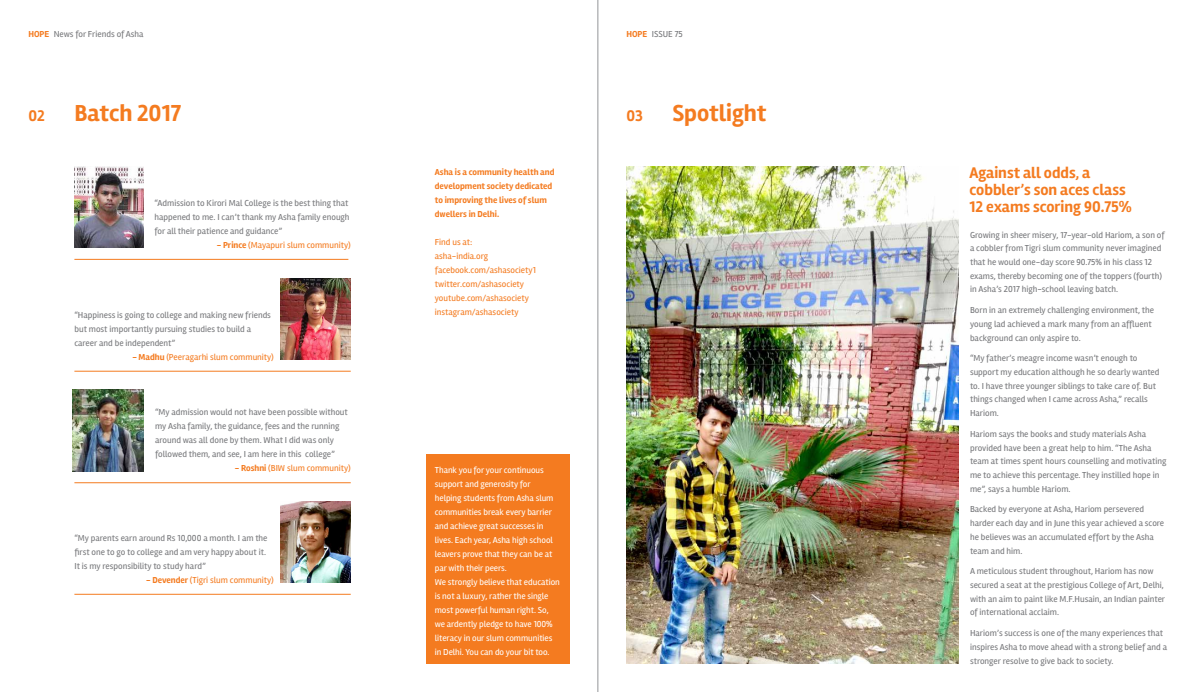
<style>
.page{position:relative;width:1196px;height:692px;background:#fff}
.page>*{position:absolute;margin:0;border:0;box-sizing:border-box;transform-origin:0 0}
.t1{font:700 23.9px "Rambla";color:#f47b20}
.t2{font:700 15.9px/16.9px "Rambla";color:#f47b20}
.t3{font:9px/13.7px "Rambla";color:#77787b}
.t4{font:9px/14px "Rambla";letter-spacing:-.005em;color:#fff}
.t5{font:9px/14px "Rambla";color:#f47b20}
.t6{font:700 9px/14px "Rambla";color:#f47b20}
.s1{font-weight:700;color:#f47b20}
.s2{font-size:15.9px}
.s3{font-weight:700}
</style>
<div class="page">
<hr style="left:597px;top:0;width:1px;height:691px;background:#939598">
<img style="left:626px;top:167px;width:332px;height:496px">
<div style="left:426px;top:454px;width:143px;height:209px;background:#f47b20"></div>
<img style="left:74px;top:167px;width:69px;height:81px">
<hr style="left:74px;top:259px;width:274px;height:1px;background:#f47b20">
<img style="left:281px;top:278px;width:69px;height:81px">
<hr style="left:74px;top:370px;width:277px;height:1px;background:#f47b20">
<hr style="left:74px;top:482px;width:277px;height:1px;background:#f47b20">
<img style="left:281px;top:501px;width:69px;height:81px">
<hr style="left:74px;top:593px;width:277px;height:1px;background:#f47b20">
<img style="left:73px;top:389px;width:70px;height:82px">
<p class="t3" style="left:28px;top:27px;width:117px"><span class="s1">HOPE</span> News for Friends of Asha</p>
<p class="t3" style="left:626px;top:27px;width:58px"><span class="s1">HOPE</span> ISSUE 75</p>
<h1 class="t1" style="left:28px;top:99px;width:154px"><span class="s2">02</span> Batch 2017</h1>
<h1 class="t1" style="left:626px;top:99px;width:142px"><span class="s2">03</span> Spotlight</h1>
<p class="t3" style="left:154px;top:196px;width:197px;line-height:14px">“Admission to Kirori Mal College is the best thing that happened to me. I can’t thank my Asha family enough for all their patience and guidance”</p>
<p class="t5" style="left:217px;top:238px;width:135px"><span class="s3">- Prince</span> (Mayapuri slum community)</p>
<p class="t3" style="left:74px;top:307px;width:198px;line-height:14px">“Happiness is going to college and making new friends but most importantly pursuing studies to build a career and be independent”</p>
<p class="t5" style="left:132px;top:349px;width:143px"><span class="s3">- Madhu</span> (Peeragarhi slum community)</p>
<p class="t3" style="left:155px;top:405px;width:194px;line-height:14px">“My admission would not have been possible without my Asha family, the guidance, fees and the running around was all done by them. What I did was only followed them, and see, I am here in this college”</p>
<p class="t5" style="left:235px;top:461px;width:117px"><span class="s3">- Roshni</span> (BIW slum community)</p>
<p class="t3" style="left:74px;top:530px;width:195px;line-height:14px">“My parents earn around Rs 10,000 a month. I am the first one to go to college and am very happy about it.<br>It is my responsibility to study hard”</p>
<p class="t5" style="left:146px;top:572px;width:129px"><span class="s3">- Devender</span> (Tigri slum community)</p>
<p class="t6" style="left:435px;top:165px;width:121px">Asha is a community health and development society dedicated to improving the lives of slum dwellers in Delhi.</p>
<p class="t5" style="left:435px;top:235px;width:103px">Find us at:<br>asha-india.org facebook.com/ashasociety1 twitter.com/ashasociety youtube.com/ashasociety instagram/ashasociety</p>
<p class="t4" style="left:435px;top:462px;width:126px">Thank you for your continuous support and generosity for<br>helping students from Asha slum communities break every barrier and achieve great successes in lives. Each year, Asha high school leavers prove that they can be at par with their peers.<br>We strongly believe that education is not a luxury, rather the single most powerful human right. So, we ardently pledge to have 100% literacy in our slum communities in Delhi. You can do your bit too.</p>
<h2 class="t2" style="left:969px;top:164px;width:164px">Against all odds, a cobbler’s son aces class<br>12 exams scoring 90.75%</h2>
<p class="t3" style="left:969px;top:227px;width:196px">Growing in sheer misery, 17-year-old Hariom, a son of a cobbler from Tigri slum community never imagined that he would one-day score 90.75% in his class 12 exams, thereby becoming one of the toppers (fourth) in Asha’s 2017 high-school leaving batch.</p>
<p class="t3" style="left:969px;top:303px;width:186px">Born in an extremely challenging environment, the young lad achieved a mark many from an affluent background can only aspire to.</p>
<p class="t3" style="left:969px;top:351px;width:191px">“My father’s meagre income wasn’t enough to support my education although he so dearly wanted to. I have three younger siblings to take care of. But things changed when I came across Asha,” recalls Hariom.</p>
<p class="t3" style="left:969px;top:426px;width:198px">Hariom says the books and study materials Asha provided have been a great help to him. “The Asha team at times spent hours counselling and motivating me to achieve this percentage. They instilled hope in me”, says a humble Hariom.</p>
<p class="t3" style="left:969px;top:502px;width:196px">Backed by everyone at Asha, Hariom persevered harder each day and in June this year achieved a score he believes was an accumulated effort by the Asha team and him.</p>
<p class="t3" style="left:969px;top:564px;width:197px">A meticulous student throughout, Hariom has now secured a seat at the prestigious College of Art, Delhi, with an aim to paint like M.F.Husain, an Indian painter of international acclaim.</p>
<p class="t3" style="left:969px;top:626px;width:198px">Hariom’s success is one of the many experiences that inspires Asha to move ahead with a strong belief and a stronger resolve to give back to society.</p>
</div>
